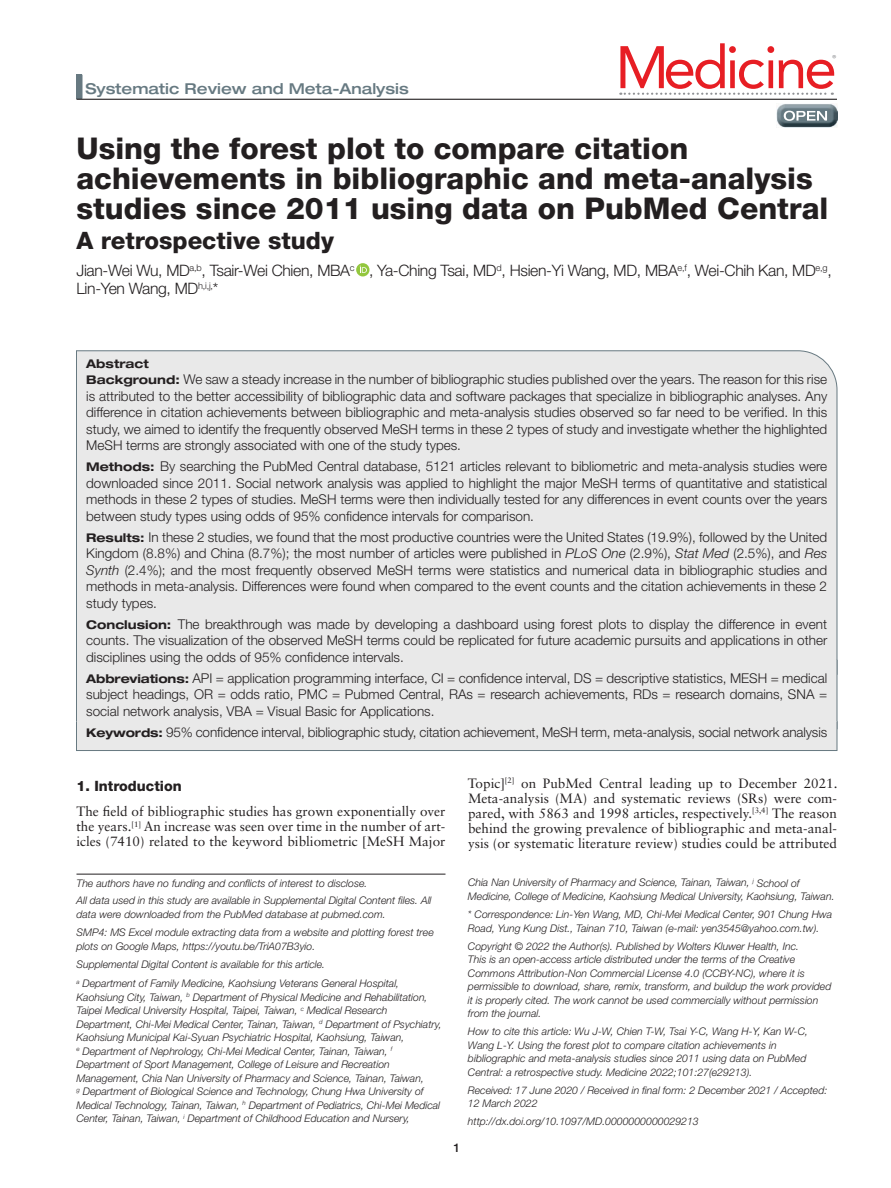
<style>
.page{position:relative;width:891px;height:1188px;background:#fff}
.page>*{position:absolute;margin:0;border:0;box-sizing:border-box;transform-origin:0 0}
.t1{font:59.4px "Avenir";letter-spacing:-.06em;color:#e71e24}
.t2{font:800 30px/30px "Helvetica Neue LT Std";color:#231f20}
.t3{font:800 24px "Helvetica Neue LT Std";color:#231f20}
.t4{font:300 15.75px/18px "Helvetica Neue LT Std";letter-spacing:-.02em;color:#231f20}
.t5{font:500 expanded 15px "Helvetica Neue LT Std";color:#667981}
.t6{font:800 14.25px "Helvetica Neue LT Std";color:#231f20}
.t7{font:300 13.5px/16.5px "Helvetica Neue LT Std";color:#231f20;text-align:justify}
.t8{font:13.5px/15px "Sabon LT Std";color:#231f20;text-align:justify}
.t9{font:700 expanded 12px "Helvetica Neue LT Std";color:#231f20}
.t10{font:500 12px "Helvetica Neue LT Std";color:#231f20}
.t11{font:italic 300 10.5px/13.5px "Helvetica Neue LT Std";color:#231f20}
.t12{font:500 10.35px "Akzidenz Grotesk BE";color:#909295}
.s1{font-weight:700;font-stretch:expanded;font-size:12px}
.s2{font-style:italic}
</style>
<div class="page">
<div style="left:76px;top:74px;width:6px;height:25px;background:#677981"></div>
<hr style="left:76px;top:99px;width:761px;height:1px;background:#231f20">
<img style="left:776px;top:104px;width:61px;height:24px">
<svg style="left:784px;top:111px;width:43px;height:10px"></svg>
<svg style="left:620px;top:93px;width:213px;height:2px"></svg>
<div style="left:76px;top:350px;width:762px;height:326px;background:#e9e9e9"></div>
<div style="left:76px;top:660px;width:761px;height:70px;background:#e9e9e9"></div>
<div style="left:76px;top:721px;width:761px;height:30px;background:#e9e9e9"></div>
<div style="left:76px;top:721px;width:761px;height:30px;border:1px solid #677981"></div>
<div style="left:356px;top:263px;width:13px;height:13px;background:#93c73e;border-radius:50%"></div>
<svg style="left:360px;top:266px;width:7px;height:7px"></svg>
<hr style="left:76px;top:874px;width:370px;height:1px;background:#231f20">
<h3 class="t5" style="left:86px;top:80px;width:325px">Systematic Review and Meta-Analysis</h3>
<h1 class="t1" style="left:615px;top:33px;width:223px">Medicine</h1>
<p class="t12" style="left:832px;top:52px;width:6px">®</p>
<h2 class="t2" style="left:76px;top:134px;width:753px">Using the forest plot to compare citation achievements in bibliographic and meta-analysis studies since 2011 using data on PubMed Central</h2>
<h3 class="t3" style="left:76px;top:227px;width:259px">A retrospective study</h3>
<h3 class="t4" style="left:76px;top:261px;width:757px">Jian-Wei Wu, MD<sup>a,b</sup>, Tsair-Wei Chien, MBA<sup>c</sup> , Ya-Ching Tsai, MD<sup>d</sup>, Hsien-Yi Wang, MD, MBA<sup>e,f</sup>, Wei-Chih Kan, MD<sup>e,g</sup>,<br>Lin-Yen Wang, MD<sup>h,i,j,</sup>*</h3>
<p class="t9" style="left:86px;top:356px;width:64px">Abstract</p>
<p class="t7" style="left:86px;top:371px;width:743px"><span class="s1">Background:</span> We saw a steady increase in the number of bibliographic studies published over the years. The reason for this rise is attributed to the better accessibility of bibliographic data and software packages that specialize in bibliographic analyses. Any difference in citation achievements between bibliographic and meta-analysis studies observed so far need to be verified. In this study, we aimed to identify the frequently observed MeSH terms in these 2 types of study and investigate whether the highlighted MeSH terms are strongly associated with one of the study types.</p>
<p class="t7" style="left:86px;top:458px;width:743px"><span class="s1">Methods:</span> By searching the PubMed Central database, 5121 articles relevant to bibliometric and meta-analysis studies were downloaded since 2011. Social network analysis was applied to highlight the major MeSH terms of quantitative and statistical methods in these 2 types of studies. MeSH terms were then individually tested for any differences in event counts over the years between study types using odds of 95% confidence intervals for comparison.</p>
<p class="t7" style="left:86px;top:529px;width:742px"><span class="s1">Results:</span> In these 2 studies, we found that the most productive countries were the United States (19.9%), followed by the United Kingdom (8.8%) and China (8.7%); the most number of articles were published in <span class="s2">PLoS One</span> (2.9%), <span class="s2">Stat Med</span> (2.5%), and <span class="s2">Res Synth</span> (2.4%); and the most frequently observed MeSH terms were statistics and numerical data in bibliographic studies and methods in meta-analysis. Differences were found when compared to the event counts and the citation achievements in these 2 study types.</p>
<p class="t7" style="left:86px;top:616px;width:743px"><span class="s1">Conclusion:</span> The breakthrough was made by developing a dashboard using forest plots to display the difference in event counts. The visualization of the observed MeSH terms could be replicated for future academic pursuits and applications in other disciplines using the odds of 95% confidence intervals.</p>
<p class="t7" style="left:86px;top:670px;width:743px"><span class="s1">Abbreviations:</span> API = application programming interface, CI = confidence interval, DS = descriptive statistics, MESH = medical subject headings, OR = odds ratio, PMC = Pubmed Central, RAs = research achievements, RDs = research domains, SNA = social network analysis, VBA = Visual Basic for Applications.</p>
<p class="t7" style="left:86px;top:724px;width:742px"><span class="s1">Keywords:</span> 95% confidence interval, bibliographic study, citation achievement, MeSH term, meta-analysis, social network analysis</p>
<h3 class="t6" style="left:76px;top:777px;width:107px">1. Introduction</h3>
<p class="t8" style="left:76px;top:804px;width:371px">The field of bibliographic studies has grown exponentially over the years.<sup>[1]</sup> An increase was seen over time in the number of art&shy;icles (7410) related to the keyword bibliometric [MeSH Major</p>
<p class="t8" style="left:468px;top:776px;width:371px">Topic]<sup>[2]</sup> on PubMed Central leading up to December 2021.<br>Meta-analysis (MA) and systematic reviews (SRs) were com&shy;pared, with 5863 and 1998 articles, respectively.<sup>[3,4]</sup> The reason behind the growing prevalence of bibliographic and meta-anal&shy;ysis (or systematic literature review) studies could be attributed</p>
<p class="t11" style="left:76px;top:874px;width:357px;line-height:18px">The authors have no funding and conflicts of interest to disclose.<br>All data used in this study are available in Supplemental Digital Content files. All</p>
<p class="t11" style="left:76px;top:905px;width:359px;line-height:18px">data were downloaded from the PubMed database at pubmed.com.<br>SMP4: MS Excel module extracting data from a website and plotting forest tree</p>
<p class="t11" style="left:76px;top:936px;width:324px;line-height:18.8px">plots on Google Maps, https://youtu.be/TriA07B3yio.<br>Supplemental Digital Content is available for this article.<br><sup>a</sup> Department of Family Medicine, Kaohsiung Veterans General Hospital,</p>
<p class="t11" style="left:76px;top:990px;width:367px">Kaohsiung City, Taiwan, <sup>b</sup> Department of Physical Medicine and Rehabilitation, Taipei Medical University Hospital, Taipei, Taiwan, <sup>c</sup> Medical Research Department, Chi-Mei Medical Center, Tainan, Taiwan, <sup>d</sup> Department of Psychiatry, Kaohsiung Municipal Kai-Syuan Psychiatric Hospital, Kaohsiung, Taiwan,<br><sup>e</sup> Department of Nephrology, Chi-Mei Medical Center, Tainan, Taiwan, <sup>f </sup>Department of Sport Management, College of Leisure and Recreation Management, Chia Nan University of Pharmacy and Science, Tainan, Taiwan,<br><sup>g</sup> Department of Biological Science and Technology, Chung Hwa University of Medical Technology, Tainan, Taiwan, <sup>h</sup> Department of Pediatrics, Chi-Mei Medical Center, Tainan, Taiwan, <sup>i</sup> Department of Childhood Education and Nursery,</p>
<p class="t10" style="left:453px;top:1140px;width:8px">1</p>
<p class="t11" style="left:468px;top:876px;width:368px">Chia Nan University of Pharmacy and Science, Tainan, Taiwan, <sup>j</sup> School of<br>Medicine, College of Medicine, Kaohsiung Medical University, Kaohsiung, Taiwan.</p>
<p class="t11" style="left:468px;top:907px;width:366px">* Correspondence: Lin-Yen Wang, MD, Chi-Mei Medical Center, 901 Chung Hwa<br>Road, Yung Kung Dist., Tainan 710, Taiwan (e-mail: yen3545@yahoo.com.tw).</p>
<p class="t11" style="left:468px;top:939px;width:365px">Copyright © 2022 the Author(s). Published by Wolters Kluwer Health, Inc.<br>This is an open-access article distributed under the terms of the Creative Commons Attribution-Non Commercial License 4.0 (CCBY-NC), where it is permissible to download, share, remix, transform, and buildup the work provided it is properly cited. The work cannot be used commercially without permission from the journal.</p>
<p class="t11" style="left:468px;top:1024px;width:342px">How to cite this article: Wu J-W, Chien T-W, Tsai Y-C, Wang H-Y, Kan W-C, Wang L-Y. Using the forest plot to compare citation achievements in bibliographic and meta-analysis studies since 2011 using data on PubMed Central: a retrospective study. Medicine 2022;101:27(e29213).</p>
<p class="t11" style="left:468px;top:1083px;width:361px">Received: 17 June 2020 / Received in final form: 2 December 2021 / Accepted:<br>12 March 2022</p>
<p class="t11" style="left:468px;top:1114px;width:232px">http://dx.doi.org/10.1097/MD.0000000000029213</p>
</div>
